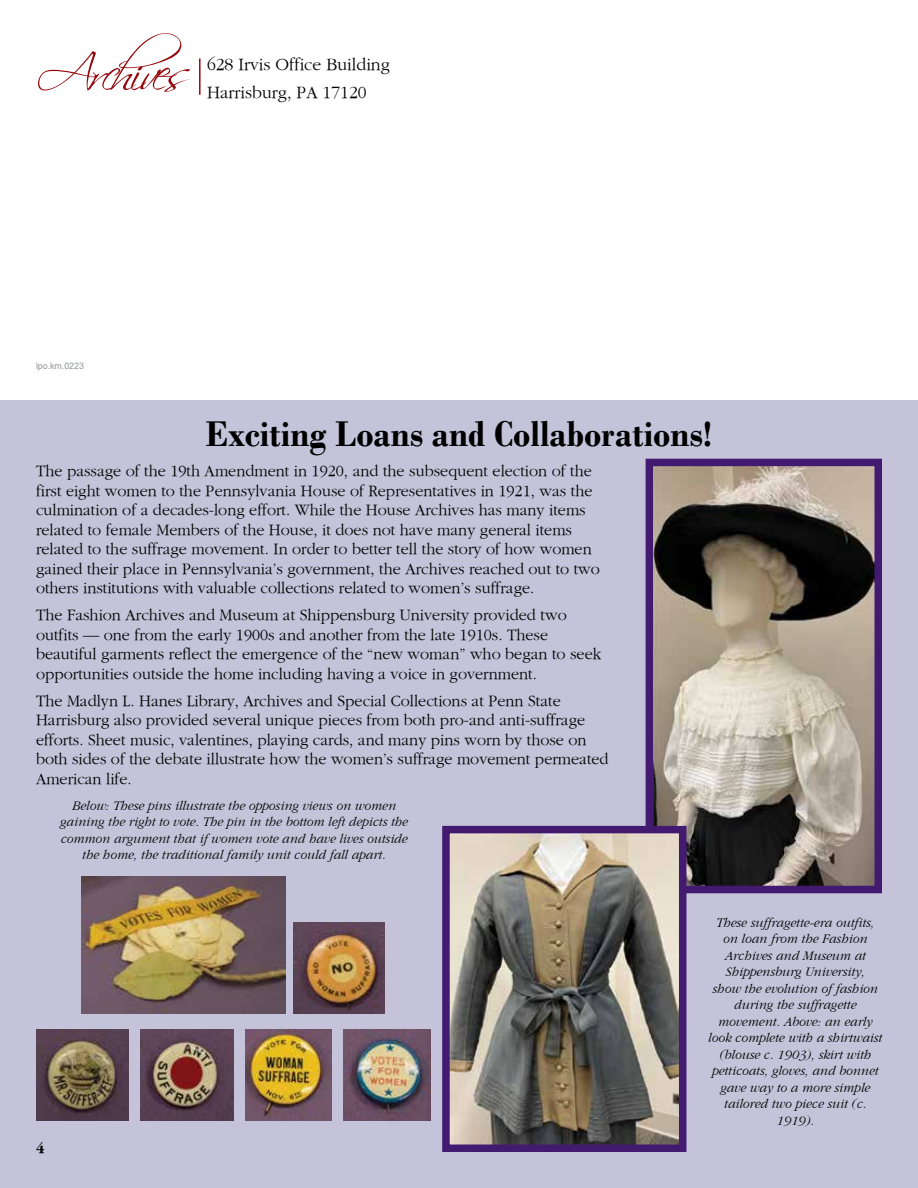
<style>
.page{position:relative;width:918px;height:1188px;background:#fff}
.page>*{position:absolute;margin:0;border:0;box-sizing:border-box;transform-origin:0 0}
.t1{font:50.55px "Scriptina";letter-spacing:-.095em;color:#96080b;scale:1.05 1}
.t2{font:700 37.5px "Bodoni";color:#000;scale:.94 1}
.t3{font:18px/28.5px "Gourmand";color:#000}
.t4{font:16.5px/19.5px "Gourmand";color:#000}
.t5{font:700 15px "Gourmand";color:#000}
.t6{font:italic 13.5px/16.5px "Gourmand";color:#000;text-align:center}
.t7{font:9px "Arial";color:#939598}
</style>
<div class="page">
<div style="left:0;top:400px;width:918px;height:788px;background:#c4c3d9"></div>
<hr style="left:917px;top:260px;width:1px;height:928px;background:#fae5b7">
<img style="left:917px;top:260px;width:1px;height:14px">
<hr style="left:199px;top:58px;width:2px;height:37px;background:#96080b">
<svg style="left:645px;top:458px;width:237px;height:436px;background:#867b78"></svg>
<img style="left:442px;top:822px;width:248px;height:330px">
<img style="left:293px;top:923px;width:91px;height:91px">
<img style="left:82px;top:876px;width:204px;height:138px">
<img style="left:140px;top:1029px;width:93px;height:92px">
<img style="left:36px;top:1029px;width:92px;height:91px">
<img style="left:245px;top:1029px;width:86px;height:91px">
<img style="left:343px;top:1029px;width:87px;height:92px">
<h1 class="t1" style="left:36px;top:43px;width:149px">Archives</h1>
<p class="t3" style="left:207px;top:50px;width:184px">628 Irvis Office Building<br>Harrisburg, PA 17120</p>
<p class="t7" style="left:36px;top:360px;width:50px">lpo.km.0223</p>
<h2 class="t2" style="left:205px;top:412px;width:541px">Exciting Loans and Collaborations!</h2>
<p class="t4" style="left:36px;top:462px;width:565px">The passage of the 19th Amendment in 1920, and the subsequent election of the first eight women to the Pennsylvania House of Representatives in 1921, was the culmination of a decades-long effort. While the House Archives has many items related to female Members of the House, it does not have many general items related to the suffrage movement. In order to better tell the story of how women gained their place in Pennsylvania’s government, the Archives reached out to two others institutions with valuable collections related to women’s suffrage.</p>
<p class="t4" style="left:36px;top:606px;width:567px">The Fashion Archives and Museum at Shippensburg University provided two outfits — one from the early 1900s and another from the late 1910s. These beautiful garments reflect the emergence of the “new woman” who began to seek opportunities outside the home including having a voice in government.</p>
<p class="t4" style="left:36px;top:691px;width:574px">The Madlyn L. Hanes Library, Archives and Special Collections at Penn State Harrisburg also provided several unique pieces from both pro-and anti-suffrage efforts. Sheet music, valentines, playing cards, and many pins worn by those on both sides of the debate illustrate how the women’s suffrage movement permeated American life.</p>
<p class="t6" style="left:60px;top:797px;width:349px">Below: These pins illustrate the opposing views on women gaining the right to vote. The pin in the bottom left depicts the common argument that if women vote and have lives outside the home, the traditional family unit could fall apart.</p>
<p class="t5" style="left:36px;top:1140px;width:10px">4</p>
<p class="t6" style="left:708px;top:915px;width:176px">These suffragette-era outfits, on loan from the Fashion<br>Archives and Museum at<br>Shippensburg University,<br>show the evolution of fashion during the suffragette movement. Above: an early look complete with a shirtwaist (blouse c. 1903), skirt with petticoats, gloves, and bonnet gave way to a more simple tailored two piece suit (c.<br>1919).</p>
</div>
